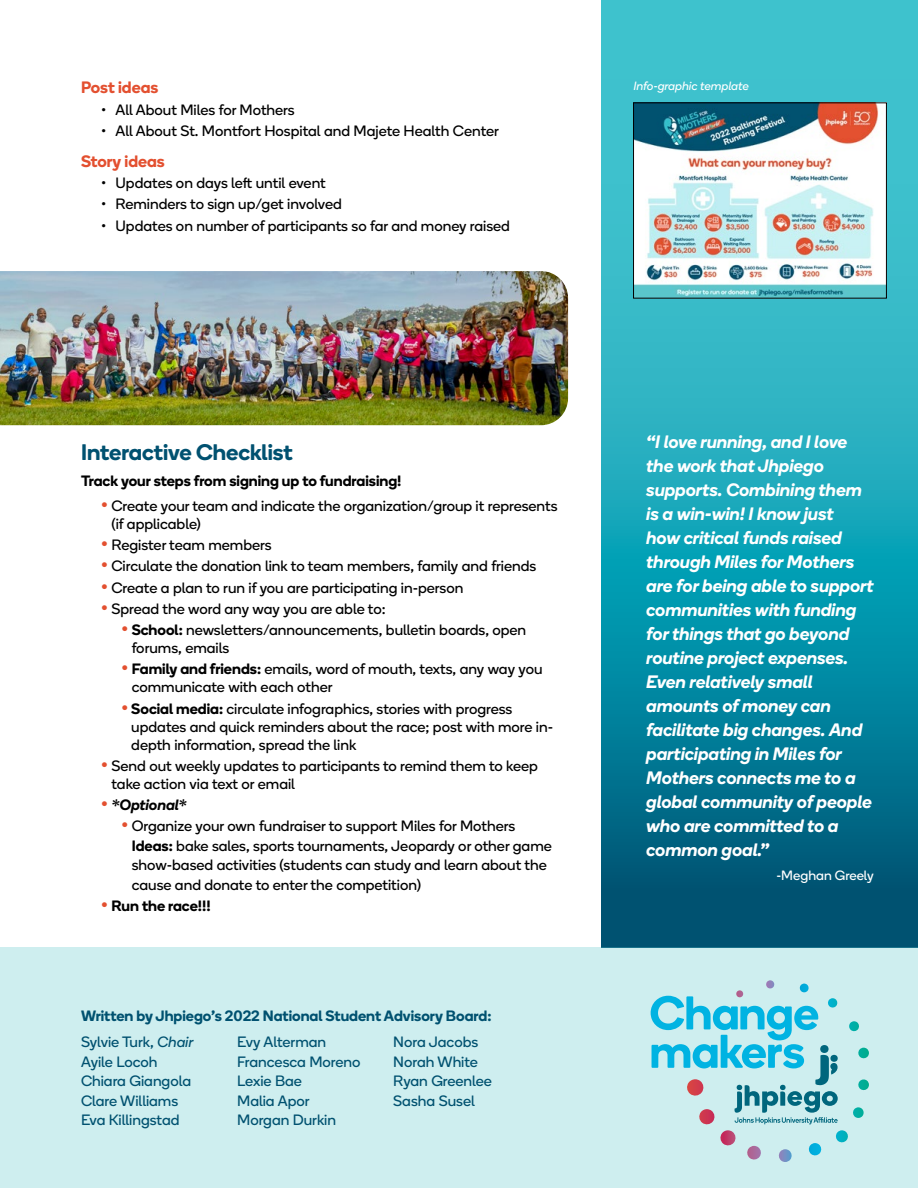
<style>
.page{position:relative;width:918px;height:1188px;background:#fff}
.page>*{position:absolute;margin:0;border:0;box-sizing:border-box;transform-origin:0 0}
.t1{font:600 22.5px "Boing";color:#005170}
.t2{font:italic 600 18px/24px "Boing";color:#fff}
.t3{font:600 16.5px "Boing";color:#e35030}
.t4{font:15px/18px "Boing";color:#000}
.t5{font:15px/19.5px "Boing";color:#005170}
.t6{font:600 15px/26.5px "Boing";color:#005170}
.t7{font:600 15px "Boing";color:#000}
.t8{font:italic 600 15px "Boing";color:#000}
.t9{font:13.5px "Boing";color:#fff}
.t10{font:italic 12px "Boing";color:#fff}
.s1{font-weight:600;font-size:18px;color:#e35030}
.s2{font-weight:600}
.s3{font-style:normal;font-size:18px;color:#e35030}
.s4{font-size:18px;color:#e35030}
.s5{font-weight:400}
.s6{font-weight:400;font-style:italic}
</style>
<div class="page">
<svg style="left:602px;top:0;width:316px;height:947px;background:#1797ab"></svg>
<div style="left:0;top:947px;width:918px;height:241px;background:#ceeeef"></div>
<svg style="left:651px;top:980px;width:218px;height:182px"></svg>
<img style="left:635px;top:105px;width:250px;height:191px">
<div style="left:633px;top:103px;width:254px;height:195px;border:1px solid #000"></div>
<img style="left:0;top:271px;width:568px;height:154px">
<p class="t3" style="left:81px;top:76px;width:79px">Post ideas</p>
<p class="t4" style="left:101px;top:100px;width:195px">• All About Miles for Mothers</p>
<p class="t4" style="left:101px;top:121px;width:399px">• All About St. Montfort Hospital and Majete Health Center</p>
<p class="t3" style="left:81px;top:150px;width:85px">Story ideas</p>
<p class="t4" style="left:101px;top:174px;width:226px">• Updates on days left until event</p>
<p class="t4" style="left:101px;top:195px;width:242px">• Reminders to sign up/get involved</p>
<p class="t4" style="left:101px;top:216px;width:410px">• Updates on number of participants so far and money raised</p>
<p class="t10" style="left:633px;top:78px;width:117px">Info-graphic template</p>
<h1 class="t1" style="left:81px;top:437px;width:213px">Interactive Checklist</h1>
<p class="t7" style="left:81px;top:471px;width:322px">Track your steps from signing up to fundraising!</p>
<p class="t4" style="left:111px;top:496px;width:448px;text-indent:-10px"><span class="s1">•</span> Create your team and indicate the organization/group it represents (if applicable)</p>
<p class="t4" style="left:101px;top:536px;width:172px"><span class="s1">•</span> Register team members</p>
<p class="t4" style="left:101px;top:557px;width:437px"><span class="s1">•</span> Circulate the donation link to team members, family and friends</p>
<p class="t4" style="left:101px;top:578px;width:364px"><span class="s1">•</span> Create a plan to run if you are participating in-person</p>
<p class="t4" style="left:101px;top:599px;width:286px"><span class="s1">•</span> Spread the word any way you are able to:</p>
<p class="t4" style="left:132px;top:621px;width:396px;text-indent:-10px"><span class="s1">•</span> <span class="s2">School:</span> newsletters/announcements, bulletin boards, open forums, emails</p>
<p class="t4" style="left:132px;top:660px;width:412px;text-indent:-10px"><span class="s1">•</span> <span class="s2">Family and friends:</span> emails, word of mouth, texts, any way you communicate with each other</p>
<p class="t4" style="left:131px;top:699px;width:423px;text-indent:-10px"><span class="s1">•</span> <span class="s2">Social media:</span> circulate infographics, stories with progress updates and quick reminders about the race; post with more in&shy;depth information, spread the link</p>
<p class="t4" style="left:111px;top:756px;width:428px;text-indent:-10px"><span class="s1">•</span> Send out weekly updates to participants to remind them to keep take action via text or email</p>
<p class="t8" style="left:101px;top:794px;width:87px"><span class="s3">•</span> *Optional*</p>
<p class="t4" style="left:132px;top:816px;width:422px;line-height:19.5px;text-indent:-10px"><span class="s1">•</span> Organize your own fundraiser to support Miles for Mothers <span class="s2">Ideas:</span> bake sales, sports tournaments, Jeopardy or other game show-based activities (students can study and learn about the cause and donate to enter the competition)</p>
<p class="t7" style="left:101px;top:895px;width:111px"><span class="s4">•</span> Run the race!!!</p>
<p class="t6" style="left:81px;top:1002px;width:412px">Written by Jhpiego’s 2022 National Student Advisory Board:<br><span class="s5">Sylvie Turk,</span> <span class="s6">Chair</span></p>
<p class="t5" style="left:81px;top:1052px;width:112px">Ayile Locoh<br>Chiara Giangola<br>Clare Williams<br>Eva Killingstad</p>
<p class="t5" style="left:237px;top:1032px;width:125px">Evy Alterman<br>Francesca Moreno<br>Lexie Bae<br>Malia Apor<br>Morgan Durkin</p>
<p class="t5" style="left:393px;top:1032px;width:100px">Nora Jacobs<br>Norah White<br>Ryan Greenlee<br>Sasha Susel</p>
<p class="t2" style="left:646px;top:429px;width:229px">“I love running, and I love the work that Jhpiego supports. Combining them is a win-win! I know just<br>how critical funds raised through Miles for Mothers are for being able to support communities with funding for things that go beyond routine project expenses.<br>Even relatively small amounts of money can facilitate big changes. And participating in Miles for<br>Mothers connects me to a global community of people who are committed to a common goal.”</p>
<p class="t9" style="left:776px;top:866px;width:99px">-Meghan Greely</p>
</div>
